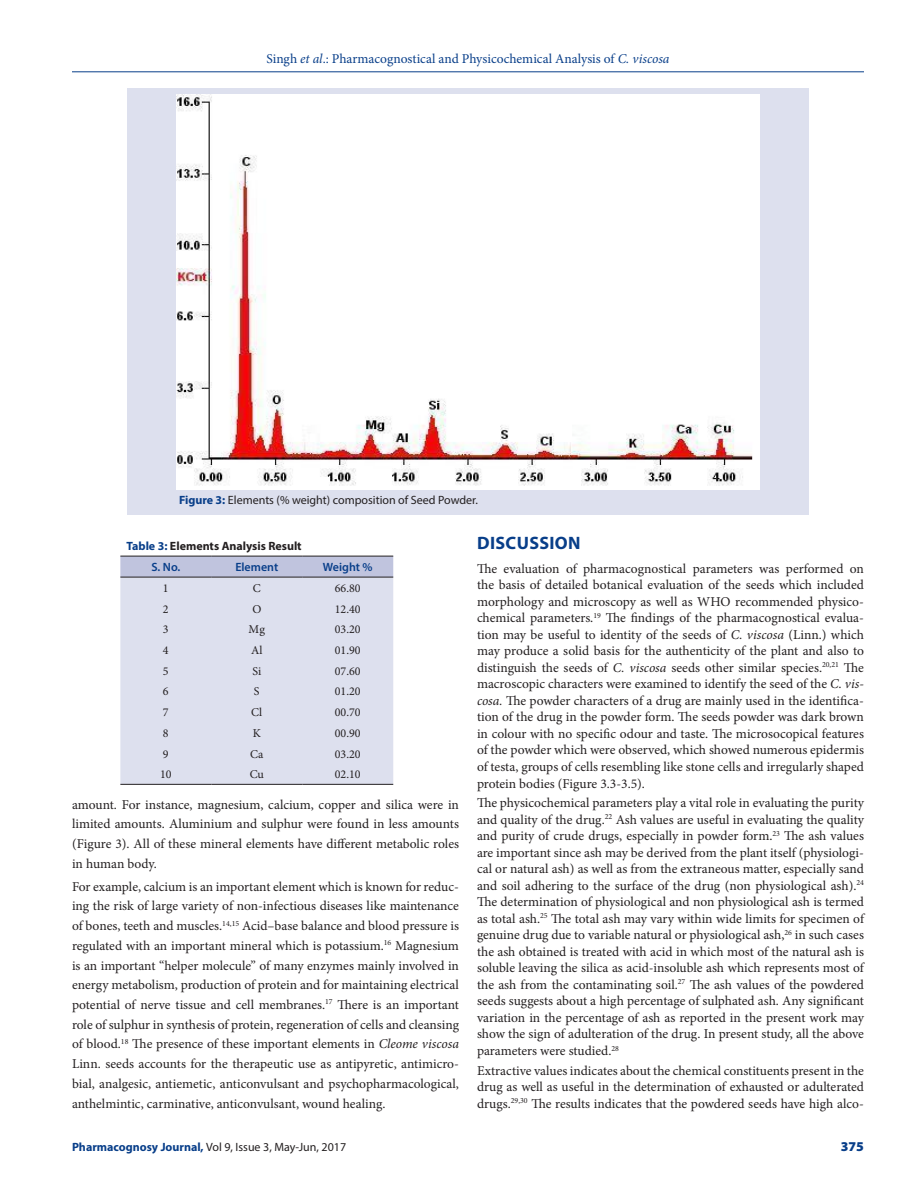
<style>
.page{position:relative;width:918px;height:1188px;background:#fff}
.page>*{position:absolute;margin:0;border:0;box-sizing:border-box;transform-origin:0 0}
._1_HD{font:700 18px "Myriad Pro";letter-spacing:.02em;color:#083e89}
.TXT{font:13.5px/16.5px "Minion Pro";color:#231f20;text-align:justify}
.t1{font:13.5px "Minion Pro";color:#083e89}
.t2{font:900 13.5px "Myriad Pro";color:#083e89}
.FIG_CAP{font:12px "Myriad Pro";color:#231f20}
.TB{font:12px "Minion Pro";color:#231f20}
.TT{font:700 12px "Myriad Pro";color:#231f20}
.TCH{font:600 12px "Myriad Pro";color:#083e89}
.s1{font-style:italic}
.s2{font-weight:700;color:#083e89}
.s3{color:#083e89}
</style>
<div class="page">
<hr style="left:72px;top:72px;width:792px;height:1px;background:#083e89">
<div style="left:120px;top:557px;width:273px;height:20px;background:#c0c4de"></div>
<div style="left:120px;top:578px;width:273px;height:206px;background:#dde0ee"></div>
<hr style="left:120px;top:556px;width:91px;height:1px;background:#231f20">
<hr style="left:211px;top:556px;width:91px;height:1px;background:#231f20">
<hr style="left:302px;top:556px;width:91px;height:1px;background:#231f20">
<hr style="left:120px;top:577px;width:91px;height:1px;background:#231f20">
<hr style="left:211px;top:577px;width:91px;height:1px;background:#231f20">
<hr style="left:302px;top:577px;width:91px;height:1px;background:#231f20">
<hr style="left:120px;top:784px;width:91px;height:1px;background:#231f20">
<hr style="left:211px;top:784px;width:91px;height:1px;background:#231f20">
<hr style="left:302px;top:784px;width:91px;height:1px;background:#231f20">
<div style="left:127px;top:88px;width:682px;height:426px;background:#dde0ee"></div>
<img style="left:176px;top:94px;width:584px;height:395px">
<p class="t1" style="left:266px;top:50px;width:405px">Singh <span class="s1">et al</span>.: Pharmacognostical and Physicochemical Analysis of <span class="s1">C. viscosa</span></p>
<p class="FIG_CAP" style="left:179px;top:493px;width:301px"><span class="s2">Figure 3:</span> Elements (% weight) composition of Seed Powder.</p>
<p class="TT" style="left:126px;top:538px;width:177px"><span class="s3">Table 3:</span> Elements Analysis Result</p>
<p class="TCH" style="left:151px;top:559px;width:30px">S. No.</p>
<p class="TCH" style="left:235px;top:559px;width:44px">Element</p>
<p class="TCH" style="left:323px;top:559px;width:51px">Weight %</p>
<p class="TB" style="left:163px;top:580px;width:7px">1</p>
<p class="TB" style="left:253px;top:580px;width:9px">C</p>
<p class="TB" style="left:335px;top:580px;width:27px">66.80</p>
<p class="TB" style="left:163px;top:601px;width:7px">2</p>
<p class="TB" style="left:252px;top:601px;width:10px">O</p>
<p class="TB" style="left:335px;top:601px;width:27px">12.40</p>
<p class="TB" style="left:163px;top:621px;width:7px">3</p>
<p class="TB" style="left:249px;top:621px;width:18px">Mg</p>
<p class="TB" style="left:335px;top:621px;width:27px">03.20</p>
<p class="TB" style="left:163px;top:642px;width:7px">4</p>
<p class="TB" style="left:251px;top:642px;width:13px">Al</p>
<p class="TB" style="left:335px;top:642px;width:27px">01.90</p>
<p class="TB" style="left:163px;top:663px;width:7px">5</p>
<p class="TB" style="left:252px;top:663px;width:10px">Si</p>
<p class="TB" style="left:335px;top:663px;width:27px">07.60</p>
<p class="TB" style="left:163px;top:684px;width:7px">6</p>
<p class="TB" style="left:254px;top:684px;width:7px">S</p>
<p class="TB" style="left:335px;top:684px;width:27px">01.20</p>
<p class="TB" style="left:163px;top:704px;width:7px">7</p>
<p class="TB" style="left:251px;top:704px;width:13px">Cl</p>
<p class="TB" style="left:335px;top:704px;width:27px">00.70</p>
<p class="TB" style="left:163px;top:725px;width:7px">8</p>
<p class="TB" style="left:253px;top:725px;width:10px">K</p>
<p class="TB" style="left:335px;top:725px;width:27px">00.90</p>
<p class="TB" style="left:163px;top:746px;width:7px">9</p>
<p class="TB" style="left:250px;top:746px;width:15px">Ca</p>
<p class="TB" style="left:335px;top:746px;width:27px">03.20</p>
<p class="TB" style="left:160px;top:766px;width:13px">10</p>
<p class="TB" style="left:250px;top:766px;width:16px">Cu</p>
<p class="TB" style="left:335px;top:766px;width:27px">02.10</p>
<p class="TXT" style="left:72px;top:795px;width:389px;line-height:19.6px">amount. For instance, magnesium, calcium, copper and silica were in limited amounts. Aluminium and sulphur were found in less amounts (Figure 3). All of these mineral elements have different metabolic roles in human body.</p>
<p class="TXT" style="left:72px;top:877px;width:389px;line-height:19.6px">For example, calcium is an important element which is known for reduc&shy;ing the risk of large variety of non-infectious diseases like maintenance of bones, teeth and muscles.<sup>14,15</sup> Acid–base balance and blood pressure is regulated with an important mineral which is potassium.<sup>16</sup> Magnesium is an important “helper molecule” of many enzymes mainly involved in energy metabolism, production of protein and for maintaining electrical potential of nerve tissue and cell membranes.<sup>17</sup> There is an important role of sulphur in synthesis of protein, regeneration of cells and cleansing of blood.<sup>18</sup> The presence of these important elements in <span class="s1">Cleome viscosa </span>Linn. seeds accounts for the therapeutic use as antipyretic, antimicro&shy;bial, analgesic, antiemetic, anticonvulsant and psychopharmacological, anthelmintic, carminative, anticonvulsant, wound healing.</p>
<p class="_1_HD" style="left:477px;top:531px;width:105px">DISCUSSION</p>
<p class="TXT" style="left:477px;top:560px;width:389px">The evaluation of pharmacognostical parameters was performed on the basis of detailed botanical evaluation of the seeds which included morphology and microscopy as well as WHO recommended physico&shy;chemical parameters.<sup>19</sup> The findings of the pharmacognostical evalua&shy;tion may be useful to identity of the seeds of <span class="s1">C. viscosa</span> (Linn.) which may produce a solid basis for the authenticity of the plant and also to distinguish the seeds of <span class="s1">C. viscosa</span> seeds other similar species.<sup>20,21</sup> The macroscopic characters were examined to identify the seed of the <span class="s1">C. vis&shy;cosa.</span> The powder characters of a drug are mainly used in the identifica&shy;tion of the drug in the powder form. The seeds powder was dark brown in colour with no specific odour and taste. The microsocopical features of the powder which were observed, which showed numerous epidermis of testa, groups of cells resembling like stone cells and irregularly shaped protein bodies (Figure 3.3-3.5).</p>
<p class="TXT" style="left:477px;top:795px;width:389px">The physicochemical parameters play a vital role in evaluating the purity and quality of the drug.<sup>22</sup> Ash values are useful in evaluating the quality and purity of crude drugs, especially in powder form.<sup>23</sup> The ash values are important since ash may be derived from the plant itself (physiologi&shy;cal or natural ash) as well as from the extraneous matter, especially sand and soil adhering to the surface of the drug (non physiological ash).<sup>24<br></sup>The determination of physiological and non physiological ash is termed as total ash.<sup>25</sup> The total ash may vary within wide limits for specimen of genuine drug due to variable natural or physiological ash,<sup>26</sup> in such cases the ash obtained is treated with acid in which most of the natural ash is soluble leaving the silica as acid-insoluble ash which represents most of the ash from the contaminating soil.<sup>27</sup> The ash values of the powdered seeds suggests about a high percentage of sulphated ash. Any significant variation in the percentage of ash as reported in the present work may show the sign of adulteration of the drug. In present study, all the above parameters were studied.<sup>28</sup></p>
<p class="TXT" style="left:477px;top:1062px;width:389px">Extractive values indicates about the chemical constituents present in the drug as well as useful in the determination of exhausted or adulterated drugs.<sup>29,30</sup> The results indicates that the powdered seeds have high alco-</p>
<p class="FIG_CAP" style="left:72px;top:1139px;width:276px"><span class="s2">Pharmacognosy Journal,</span> Vol 9, Issue 3, May-Jun, 2017</p>
<p class="t2" style="left:841px;top:1137px;width:25px">375</p>
</div>
